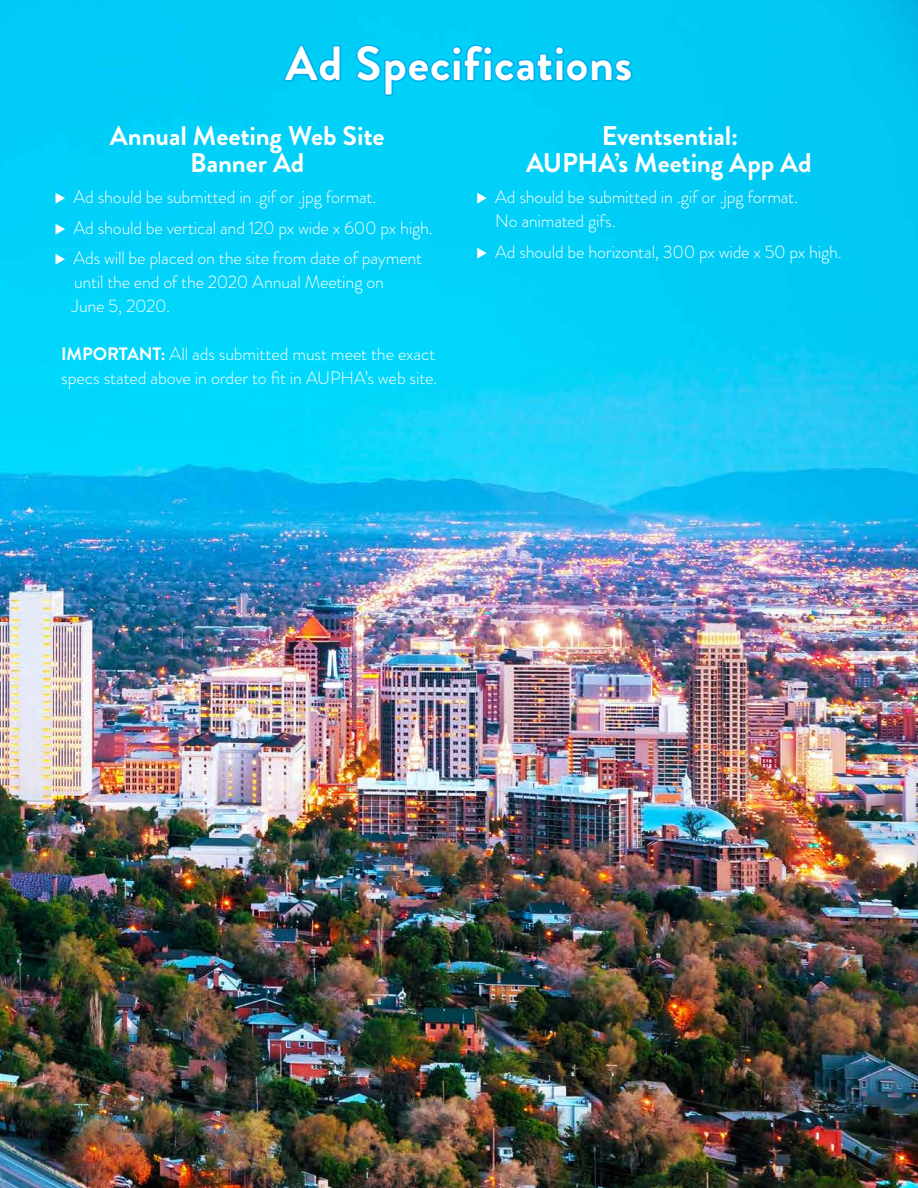
<style>
.page{position:relative;width:918px;height:1188px;background:#fff}
.page>*{position:absolute;margin:0;border:0;box-sizing:border-box;transform-origin:0 0}
.t1{font:700 48px "Brandon Grotesque";letter-spacing:.015em;color:#fff}
.t2{font:700 27px/27px "Brandon Grotesque";letter-spacing:-.005em;color:#fff;text-align:center}
.t3{font:300 18px/24px "Brandon Grotesque";letter-spacing:-.01em;color:#fff}
.s1{font-weight:700}
</style>
<div class="page">
<img style="left:0;top:0;width:918px;height:1188px">
<svg style="left:281px;top:43px;width:62px;height:41px;background:#00c2f3"></svg>
<svg style="left:354px;top:43px;width:280px;height:54px;background:#00c5f4"></svg>
<svg style="left:56px;top:193px;width:16px;height:11px"></svg>
<svg style="left:56px;top:223px;width:16px;height:12px"></svg>
<svg style="left:56px;top:254px;width:16px;height:11px"></svg>
<svg style="left:477px;top:193px;width:17px;height:11px"></svg>
<svg style="left:477px;top:247px;width:17px;height:12px"></svg>
<h1 class="t1" style="left:286px;top:30px;width:348px">Ad Specifications</h1>
<h2 class="t2" style="left:110px;top:123px;width:276px">Annual Meeting Web Site<br>Banner Ad</h2>
<p class="t3" style="left:74px;top:182px;width:361px;line-height:30.8px">Ad should be submitted in .gif or .jpg format.<br>Ad should be vertical and 120 px wide x 600 px high.<br>Ads will be placed on the site from date of payment</p>
<p class="t3" style="left:72px;top:270px;width:314px">until the end of the 2020 Annual Meeting on<br>June 5, 2020.</p>
<p class="t3" style="left:61px;top:342px;width:378px"><span class="s1">IMPORTANT:</span> All ads submitted must meet the exact specs stated above in order to fit in AUPHA’s web site.</p>
<h2 class="t2" style="left:526px;top:123px;width:287px">Eventsential:<br>AUPHA’s Meeting App Ad</h2>
<p class="t3" style="left:495px;top:185px;width:305px">Ad should be submitted in .gif or .jpg format.<br>No animated gifs.</p>
<p class="t3" style="left:495px;top:240px;width:348px">Ad should be horizontal, 300 px wide x 50 px high.</p>
</div>
